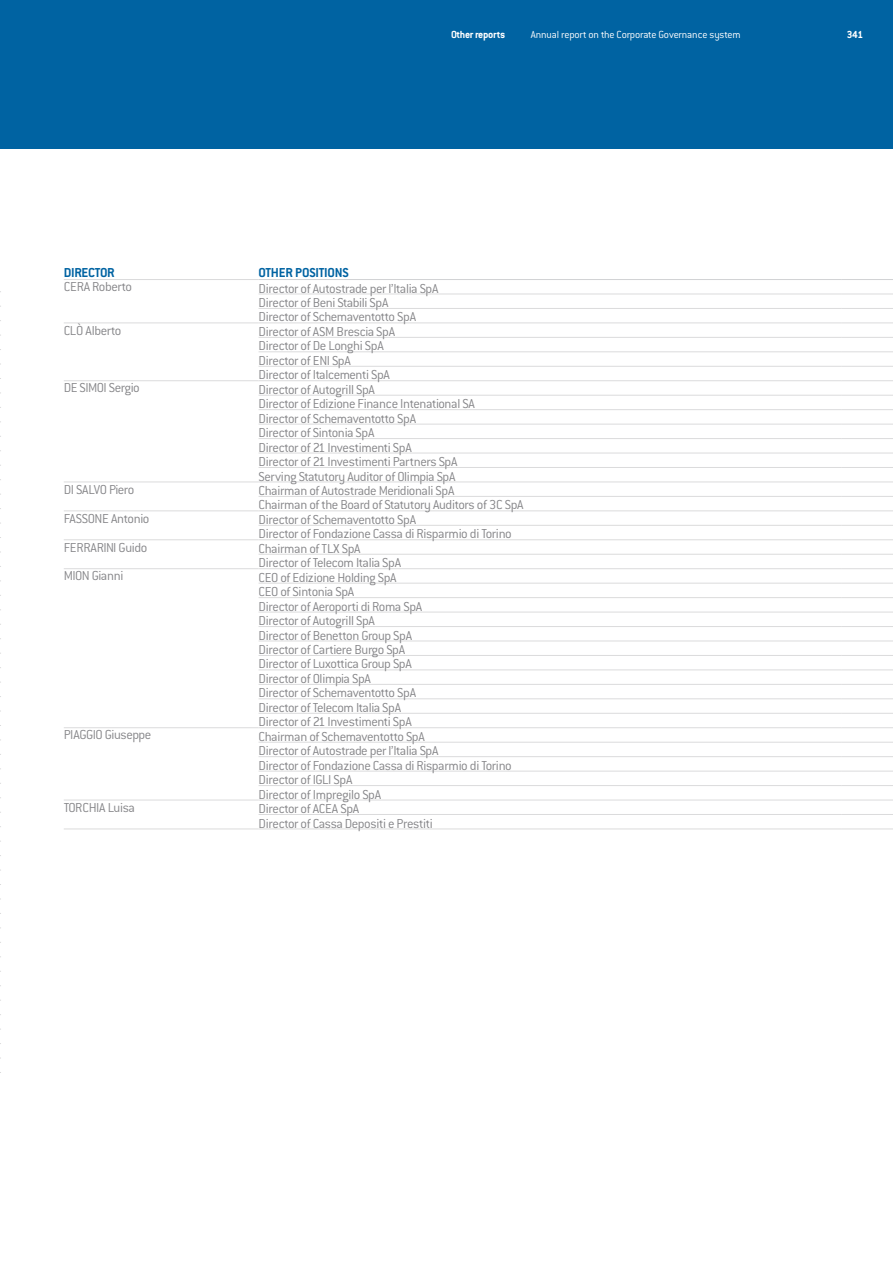
<style>
.page{position:relative;width:893px;height:1263px;background:#fff}
.page>*{position:absolute;margin:0;border:0;box-sizing:border-box;transform-origin:0 0}
.t1{font:300 14.25px/14.4px "Conduit ITC";letter-spacing:-.025em;color:#868689}
.t2{font:700 14.25px "Conduit ITC";letter-spacing:-.015em;color:#0063a2}
.t3{font:300 11.25px "Conduit ITC";letter-spacing:-.015em;color:#fff}
.t4{font:700 11.25px "Conduit ITC";color:#fff}
</style>
<div class="page">
<div style="left:0;top:0;width:893px;height:149px;background:#0063a2"></div>
<hr style="left:64px;top:279px;width:195px;height:1px;background:#dbdbdc">
<hr style="left:64px;top:323px;width:195px;height:1px;background:#dbdbdc">
<hr style="left:64px;top:380px;width:195px;height:1px;background:#dbdbdc">
<hr style="left:64px;top:482px;width:195px;height:1px;background:#dbdbdc">
<hr style="left:64px;top:511px;width:195px;height:1px;background:#dbdbdc">
<hr style="left:64px;top:539px;width:195px;height:1px;background:#dbdbdc">
<hr style="left:64px;top:568px;width:195px;height:1px;background:#dbdbdc">
<hr style="left:64px;top:727px;width:195px;height:1px;background:#dbdbdc">
<hr style="left:64px;top:800px;width:195px;height:1px;background:#dbdbdc">
<hr style="left:64px;top:829px;width:195px;height:1px;background:#dbdbdc">
<hr style="left:259px;top:279px;width:582px;height:1px;background:#d1d2d4">
<hr style="left:841px;top:279px;width:52px;height:1px;background:#d1d2d4">
<hr style="left:259px;top:294px;width:582px;height:1px;background:#dbdbdc">
<hr style="left:841px;top:294px;width:52px;height:1px;background:#dbdbdc">
<hr style="left:259px;top:308px;width:582px;height:1px;background:#dbdbdc">
<hr style="left:841px;top:308px;width:52px;height:1px;background:#dbdbdc">
<hr style="left:259px;top:323px;width:582px;height:1px;background:#dbdbdc">
<hr style="left:841px;top:323px;width:52px;height:1px;background:#dbdbdc">
<hr style="left:259px;top:337px;width:582px;height:1px;background:#dbdbdc">
<hr style="left:841px;top:337px;width:52px;height:1px;background:#dbdbdc">
<hr style="left:259px;top:352px;width:582px;height:1px;background:#dbdbdc">
<hr style="left:841px;top:352px;width:52px;height:1px;background:#dbdbdc">
<hr style="left:259px;top:366px;width:582px;height:1px;background:#dbdbdc">
<hr style="left:841px;top:366px;width:52px;height:1px;background:#dbdbdc">
<hr style="left:259px;top:380px;width:582px;height:1px;background:#dbdbdc">
<hr style="left:841px;top:380px;width:52px;height:1px;background:#dbdbdc">
<hr style="left:259px;top:395px;width:582px;height:1px;background:#dbdbdc">
<hr style="left:841px;top:395px;width:52px;height:1px;background:#dbdbdc">
<hr style="left:259px;top:409px;width:582px;height:1px;background:#dbdbdc">
<hr style="left:841px;top:409px;width:52px;height:1px;background:#dbdbdc">
<hr style="left:259px;top:424px;width:582px;height:1px;background:#dbdbdc">
<hr style="left:841px;top:424px;width:52px;height:1px;background:#dbdbdc">
<hr style="left:259px;top:438px;width:582px;height:1px;background:#dbdbdc">
<hr style="left:841px;top:438px;width:52px;height:1px;background:#dbdbdc">
<hr style="left:259px;top:453px;width:582px;height:1px;background:#dbdbdc">
<hr style="left:841px;top:453px;width:52px;height:1px;background:#dbdbdc">
<hr style="left:259px;top:467px;width:582px;height:1px;background:#dbdbdc">
<hr style="left:841px;top:467px;width:52px;height:1px;background:#dbdbdc">
<hr style="left:259px;top:482px;width:582px;height:1px;background:#dbdbdc">
<hr style="left:841px;top:482px;width:52px;height:1px;background:#dbdbdc">
<hr style="left:259px;top:496px;width:582px;height:1px;background:#dbdbdc">
<hr style="left:841px;top:496px;width:52px;height:1px;background:#dbdbdc">
<hr style="left:259px;top:511px;width:582px;height:1px;background:#dbdbdc">
<hr style="left:841px;top:511px;width:52px;height:1px;background:#dbdbdc">
<hr style="left:259px;top:525px;width:582px;height:1px;background:#dbdbdc">
<hr style="left:841px;top:525px;width:52px;height:1px;background:#dbdbdc">
<hr style="left:259px;top:539px;width:582px;height:1px;background:#dbdbdc">
<hr style="left:841px;top:539px;width:52px;height:1px;background:#dbdbdc">
<hr style="left:259px;top:554px;width:582px;height:1px;background:#dbdbdc">
<hr style="left:841px;top:554px;width:52px;height:1px;background:#dbdbdc">
<hr style="left:259px;top:568px;width:582px;height:1px;background:#dbdbdc">
<hr style="left:841px;top:568px;width:52px;height:1px;background:#dbdbdc">
<hr style="left:259px;top:583px;width:582px;height:1px;background:#dbdbdc">
<hr style="left:841px;top:583px;width:52px;height:1px;background:#dbdbdc">
<hr style="left:259px;top:597px;width:582px;height:1px;background:#dbdbdc">
<hr style="left:841px;top:597px;width:52px;height:1px;background:#dbdbdc">
<hr style="left:259px;top:612px;width:582px;height:1px;background:#dbdbdc">
<hr style="left:841px;top:612px;width:52px;height:1px;background:#dbdbdc">
<hr style="left:259px;top:626px;width:582px;height:1px;background:#dbdbdc">
<hr style="left:841px;top:626px;width:52px;height:1px;background:#dbdbdc">
<hr style="left:259px;top:641px;width:582px;height:1px;background:#dbdbdc">
<hr style="left:841px;top:641px;width:52px;height:1px;background:#dbdbdc">
<hr style="left:259px;top:655px;width:582px;height:1px;background:#dbdbdc">
<hr style="left:841px;top:655px;width:52px;height:1px;background:#dbdbdc">
<hr style="left:259px;top:670px;width:582px;height:1px;background:#dbdbdc">
<hr style="left:841px;top:670px;width:52px;height:1px;background:#dbdbdc">
<hr style="left:259px;top:684px;width:582px;height:1px;background:#dbdbdc">
<hr style="left:841px;top:684px;width:52px;height:1px;background:#dbdbdc">
<hr style="left:259px;top:698px;width:582px;height:1px;background:#dbdbdc">
<hr style="left:841px;top:698px;width:52px;height:1px;background:#dbdbdc">
<hr style="left:259px;top:713px;width:582px;height:1px;background:#dbdbdc">
<hr style="left:841px;top:713px;width:52px;height:1px;background:#dbdbdc">
<hr style="left:259px;top:727px;width:582px;height:1px;background:#dbdbdc">
<hr style="left:841px;top:727px;width:52px;height:1px;background:#dbdbdc">
<hr style="left:259px;top:742px;width:582px;height:1px;background:#dbdbdc">
<hr style="left:841px;top:742px;width:52px;height:1px;background:#dbdbdc">
<hr style="left:259px;top:756px;width:582px;height:1px;background:#dbdbdc">
<hr style="left:841px;top:756px;width:52px;height:1px;background:#dbdbdc">
<hr style="left:259px;top:771px;width:582px;height:1px;background:#dbdbdc">
<hr style="left:841px;top:771px;width:52px;height:1px;background:#dbdbdc">
<hr style="left:259px;top:785px;width:582px;height:1px;background:#dbdbdc">
<hr style="left:841px;top:785px;width:52px;height:1px;background:#dbdbdc">
<hr style="left:259px;top:800px;width:582px;height:1px;background:#dbdbdc">
<hr style="left:841px;top:800px;width:52px;height:1px;background:#dbdbdc">
<hr style="left:259px;top:814px;width:582px;height:1px;background:#dbdbdc">
<hr style="left:841px;top:814px;width:52px;height:1px;background:#dbdbdc">
<hr style="left:259px;top:829px;width:582px;height:1px;background:#dbdbdc">
<hr style="left:841px;top:829px;width:52px;height:1px;background:#dbdbdc">
<p class="t4" style="left:451px;top:28px;width:56px">Other reports</p>
<p class="t3" style="left:531px;top:29px;width:211px">Annual report on the Corporate Governance system</p>
<p class="t2" style="left:64px;top:264px;width:39px">DIRECTOR</p>
<p class="t2" style="left:259px;top:264px;width:8px">OTHER</p>
<p class="t2" style="left:295px;top:264px;width:54px">POSITIONS</p>
<p class="t1" style="left:64px;top:280px;width:70px">CERA Roberto</p>
<p class="t1" style="left:259px;top:281px;width:181px">Director of Autostrade per l’Italia SpA<br>Director of Beni Stabili SpA<br>Director of Schemaventotto SpA</p>
<p class="t1" style="left:64px;top:323px;width:59px">CLÒ Alberto</p>
<p class="t1" style="left:259px;top:324px;width:138px">Director of ASM Brescia SpA<br>Director of De Longhi SpA<br>Director of ENI SpA<br>Director of Italcementi SpA</p>
<p class="t1" style="left:64px;top:381px;width:77px">DE SIMOI Sergio</p>
<p class="t1" style="left:259px;top:382px;width:218px">Director of Autogrill SpA<br>Director of Edizione Finance Intenational SA Director of Schemaventotto SpA<br>Director of Sintonia SpA<br>Director of 21 Investimenti SpA<br>Director of 21 Investimenti Partners SpA Serving Statutory Auditor of Olimpia SpA</p>
<p class="t1" style="left:64px;top:482px;width:72px">DI SALVO Piero</p>
<p class="t1" style="left:259px;top:483px;width:267px">Chairman of Autostrade Meridionali SpA<br>Chairman of the Board of Statutory Auditors of 3C SpA</p>
<p class="t1" style="left:64px;top:511px;width:87px">FASSONE Antonio</p>
<p class="t1" style="left:259px;top:512px;width:255px">Director of Schemaventotto SpA<br>Director of Fondazione Cassa di Risparmio di Torino</p>
<p class="t1" style="left:64px;top:540px;width:85px">FERRARINI Guido</p>
<p class="t1" style="left:259px;top:541px;width:144px">Chairman of TLX SpA<br>Director of Telecom Italia SpA</p>
<p class="t1" style="left:64px;top:569px;width:61px">MION Gianni</p>
<p class="t1" style="left:259px;top:570px;width:165px">CEO of Edizione Holding SpA<br>CEO of Sintonia SpA<br>Director of Aeroporti di Roma SpA<br>Director of Autogrill SpA<br>Director of Benetton Group SpA<br>Director of Cartiere Burgo SpA<br>Director of Luxottica Group SpA<br>Director of Olimpia SpA<br>Director of Schemaventotto SpA<br>Director of Telecom Italia SpA<br>Director of 21 Investimenti SpA</p>
<p class="t1" style="left:64px;top:728px;width:89px">PIAGGIO Giuseppe</p>
<p class="t1" style="left:259px;top:729px;width:255px">Chairman of Schemaventotto SpA<br>Director of Autostrade per l’Italia SpA<br>Director of Fondazione Cassa di Risparmio di Torino Director of IGLI SpA<br>Director of Impregilo SpA</p>
<p class="t1" style="left:64px;top:800px;width:73px">TORCHIA Luisa</p>
<p class="t1" style="left:259px;top:801px;width:176px">Director of ACEA SpA<br>Director of Cassa Depositi e Prestiti</p>
<p class="t4" style="left:847px;top:28px;width:18px">341</p>
</div>
